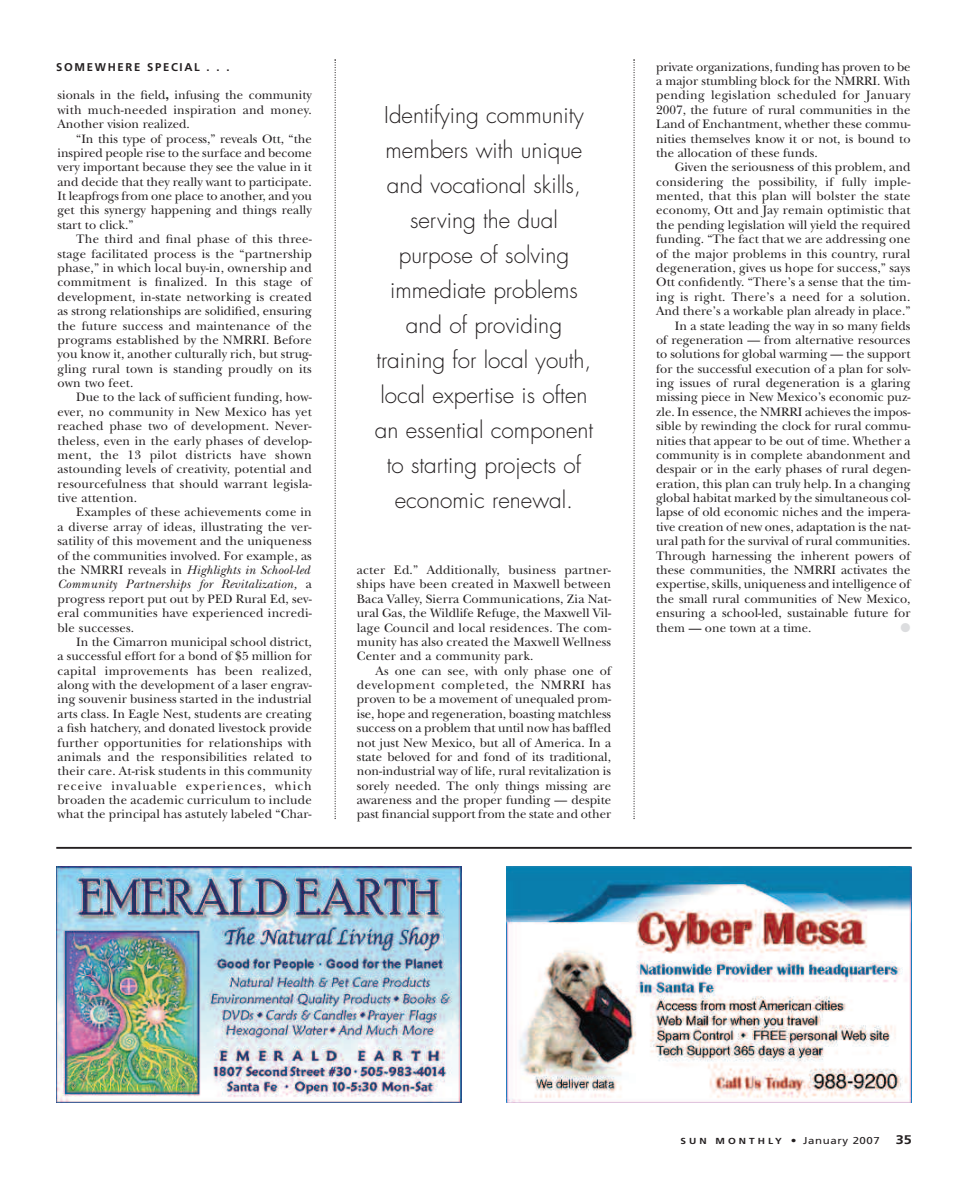
<style>
.page{position:relative;width:968px;height:1193px;background:#fff}
.page>*{position:absolute;margin:0;border:0;box-sizing:border-box;transform-origin:0 0}
.t1{font:300 22.5px/35px "Futura";color:#231f20;text-align:center}
.t2{font:12.75px/14.4px "New Baskerville";color:#231f20;text-align:justify}
.t3{font:12.75px "Zapf Dingbats ITC";color:#dcdddf}
.t4{font:700 12.5px "Frutiger";color:#231f20;scale:1.15 1}
.t5{font:700 11.25px "Frutiger";letter-spacing:.15em;color:#231f20}
.t6{font:10px "Frutiger";letter-spacing:.05em;color:#231f20;scale:1.15 1}
.s1{font-weight:700}
.s2{font-style:italic}
.s3{font-weight:700;font-size:8.75px}
</style>
<div class="page">
<svg style="left:334px;top:59px;width:2px;height:760px"></svg>
<svg style="left:633px;top:59px;width:1px;height:760px"></svg>
<hr style="left:56px;top:847px;width:855px;height:1px;background:#231f20">
<img style="left:56px;top:866px;width:405px;height:236px">
<img style="left:506px;top:866px;width:405px;height:236px">
<p class="t5" style="left:56px;top:62px;width:175px">SOMEWHERE SPECIAL . . .</p>
<p class="t2" style="left:57px;top:90px;width:256px">sionals in the field<span class="s1">,</span> infusing the community with much-needed inspiration and money.<br>Another vision realized.</p>
<p class="t2" style="left:57px;top:133px;width:256px;text-indent:19px">“In this type of process,” reveals Ott, “the inspired people rise to the surface and become very important because they see the value in it and decide that they really want to participate.<br>It leapfrogs from one place to another, and you get this synergy happening and things really start to click.”</p>
<p class="t2" style="left:57px;top:233px;width:256px;text-indent:19px">The third and final phase of this three&shy;stage facilitated process is the “partnership phase,” in which local buy-in, ownership and commitment is finalized. In this stage of development, in-state networking is created as strong relationships are solidified, ensuring the future success and maintenance of the programs established by the NMRRI. Before you know it, another culturally rich, but strug&shy;gling rural town is standing proudly on its own two feet.</p>
<p class="t2" style="left:57px;top:392px;width:256px;text-indent:19px">Due to the lack of sufficient funding, how&shy;ever, no community in New Mexico has yet reached phase two of development. Never&shy;theless, even in the early phases of develop&shy;ment, the 13 pilot districts have shown astounding levels of creativity, potential and resourcefulness that should warrant legisla&shy;tive attention.</p>
<p class="t2" style="left:57px;top:507px;width:256px;text-align:left;text-indent:19px">Examples of these achievements come in a diverse array of ideas, illustrating the ver&shy;satility of this movement and the uniqueness of the communities involved. For example, as the NMRRI reveals in <span class="s2">Highlights in School-led Community Partnerships for Revitalization,</span> a progress report put out by PED Rural Ed, sev&shy;eral communities have experienced incredi&shy;ble successes.</p>
<p class="t2" style="left:57px;top:636px;width:256px;text-indent:19px">In the Cimarron municipal school district, a successful effort for a bond of $5 million for capital improvements has been realized, along with the development of a laser engrav&shy;ing souvenir business started in the industrial arts class. In Eagle Nest, students are creating a fish hatchery, and donated livestock provide further opportunities for relationships with animals and the responsibilities related to their care. At-risk students in this community receive invaluable experiences, which broaden the academic curriculum to include what the principal has astutely labeled “Char-</p>
<p class="t1" style="left:375px;top:99px;width:220px">Identifying community members with unique and vocational skills, serving the dual purpose of solving immediate problems and of providing training for local youth, local expertise is often an essential component to starting projects of economic renewal.</p>
<p class="t2" style="left:357px;top:564px;width:256px">acter Ed.” Additionally, business partner&shy;ships have been created in Maxwell between Baca Valley, Sierra Communications, Zia Nat&shy;ural Gas, the Wildlife Refuge, the Maxwell Vil&shy;lage Council and local residences. The com&shy;munity has also created the Maxwell Wellness Center and a community park.</p>
<p class="t2" style="left:357px;top:665px;width:256px;text-indent:19px">As one can see, with only phase one of development completed, the NMRRI has proven to be a movement of unequaled prom&shy;ise, hope and regeneration, boasting matchless success on a problem that until now has baffled not just New Mexico, but all of America. In a state beloved for and fond of its traditional, non-industrial way of life, rural revitalization is sorely needed. The only things missing are awareness and the proper funding — despite past financial support from the state and other</p>
<p class="t2" style="left:656px;top:61px;width:256px">private organizations, funding has proven to be a major stumbling block for the NMRRI. With pending legislation scheduled for January 2007, the future of rural communities in the Land of Enchantment, whether these commu&shy;nities themselves know it or not, is bound to the allocation of these funds.</p>
<p class="t2" style="left:675px;top:162px;width:237px">Given the seriousness of this problem, and</p>
<p class="t2" style="left:656px;top:176px;width:256px">considering the possibility, if fully imple-</p>
<p class="t2" style="left:656px;top:190px;width:256px">mented, that this plan will bolster the state</p>
<p class="t2" style="left:656px;top:205px;width:256px">economy, Ott and Jay remain optimistic that</p>
<p class="t2" style="left:656px;top:219px;width:256px">the pending legislation will yield the required</p>
<p class="t2" style="left:656px;top:233px;width:256px">funding. “The fact that we are addressing one</p>
<p class="t2" style="left:656px;top:248px;width:256px">of the major problems in this country, rural</p>
<p class="t2" style="left:656px;top:262px;width:256px">degeneration, gives us hope for success,” says</p>
<p class="t2" style="left:656px;top:277px;width:256px">Ott confidently. “There’s a sense that the tim-</p>
<p class="t2" style="left:656px;top:291px;width:256px">ing is right. There’s a need for a solution.</p>
<p class="t2" style="left:656px;top:305px;width:256px">And there’s a workable plan already in place.”</p>
<p class="t2" style="left:675px;top:320px;width:237px">In a state leading the way in so many fields</p>
<p class="t2" style="left:656px;top:334px;width:256px">of regeneration — from alternative resources</p>
<p class="t2" style="left:656px;top:348px;width:256px">to solutions for global warming — the support</p>
<p class="t2" style="left:656px;top:363px;width:256px">for the successful execution of a plan for solv-</p>
<p class="t2" style="left:656px;top:377px;width:256px">ing issues of rural degeneration is a glaring</p>
<p class="t2" style="left:656px;top:392px;width:256px">missing piece in New Mexico’s economic puz-</p>
<p class="t2" style="left:656px;top:406px;width:256px">zle. In essence, the NMRRI achieves the impos-</p>
<p class="t2" style="left:656px;top:420px;width:256px">sible by rewinding the clock for rural commu-</p>
<p class="t2" style="left:656px;top:435px;width:256px">nities that appear to be out of time. Whether a</p>
<p class="t2" style="left:656px;top:449px;width:256px">community is in complete abandonment and</p>
<p class="t2" style="left:656px;top:463px;width:256px">despair or in the early phases of rural degen-</p>
<p class="t2" style="left:656px;top:478px;width:256px">eration, this plan can truly help. In a changing</p>
<p class="t2" style="left:656px;top:492px;width:256px">global habitat marked by the simultaneous col-</p>
<p class="t2" style="left:656px;top:507px;width:255px">lapse of old economic niches and the impera-</p>
<p class="t2" style="left:656px;top:521px;width:256px">tive creation of new ones, adaptation is the nat-</p>
<p class="t2" style="left:656px;top:535px;width:256px">ural path for the survival of rural communities.</p>
<p class="t2" style="left:656px;top:550px;width:256px">Through harnessing the inherent powers of</p>
<p class="t2" style="left:656px;top:564px;width:256px">these communities, the NMRRI activates the</p>
<p class="t2" style="left:656px;top:578px;width:256px">expertise, skills, uniqueness and intelligence of</p>
<p class="t2" style="left:656px;top:593px;width:256px">the small rural communities of New Mexico,</p>
<p class="t2" style="left:656px;top:607px;width:256px">ensuring a school-led, sustainable future for</p>
<p class="t2" style="left:656px;top:622px;width:157px">them <span class="s1">—</span> one town at a time.</p>
<p class="t3" style="left:900px;top:619px;width:12px">●</p>
<p class="t6" style="left:680px;top:1136px;width:175px"><span class="s3">SUN MONTHLY</span> • January2007</p>
<p class="t4" style="left:895px;top:1134px;width:15px">35</p>
</div>
